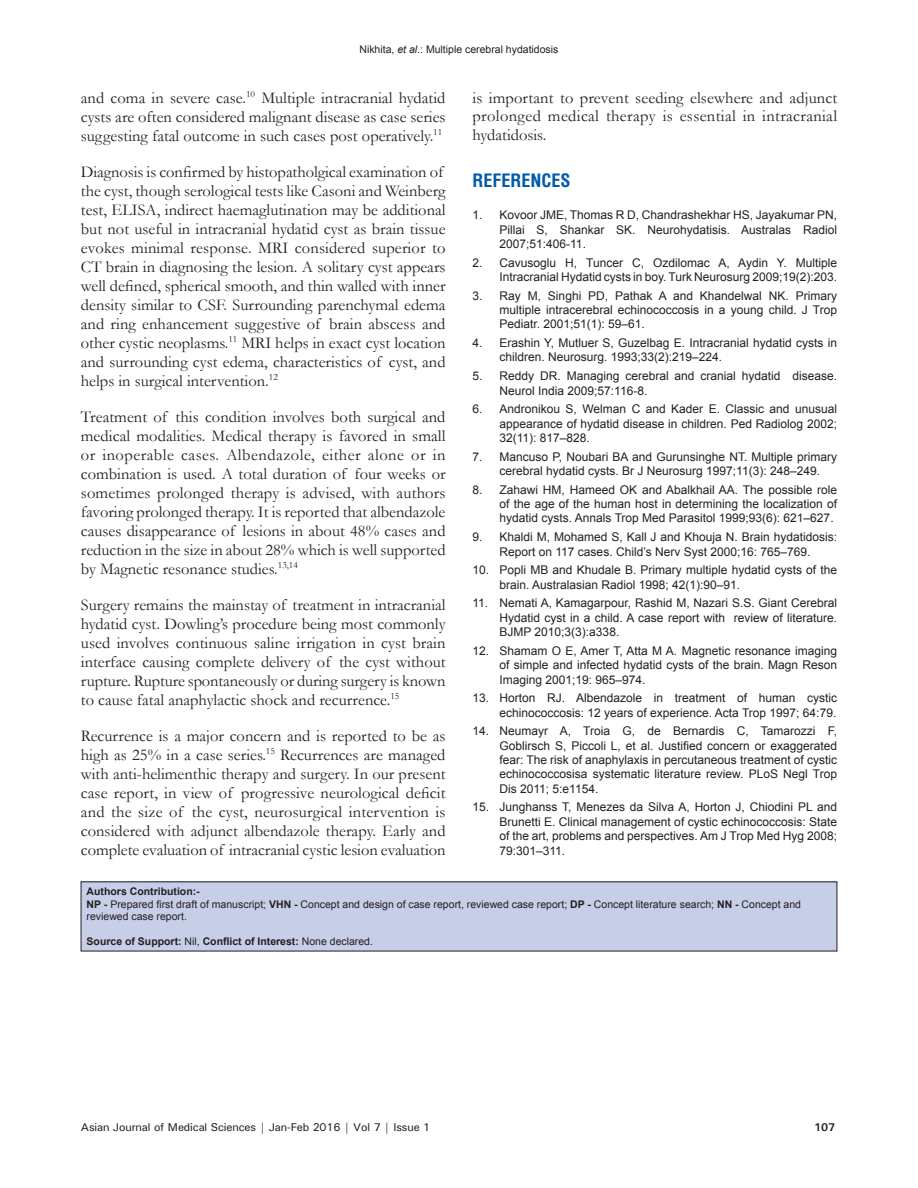
<style>
.page{position:relative;width:918px;height:1188px;background:#fff}
.page>*{position:absolute;margin:0;border:0;box-sizing:border-box;transform-origin:0 0}
.t1{font:700 condensed 18px "Helvetica";color:#015aaa}
.t2{font:16.5px/18.9px "Garamond";color:#231f20;text-align:justify}
.t3{font:12px/14.4px "Arial";color:#231f20;text-align:justify}
.t4{font:500 11.25px "Univers";letter-spacing:-.01em;color:#231f20}
.t5{font:700 11.25px "Univers";color:#231f20}
.t6{font:10.5px/12.6px "Arial";color:#231f20}
.t7{font:700 10.5px "Arial";color:#231f20}
.s1{font-style:italic}
.s2{font-weight:700}
.s3{font-weight:400}
</style>
<div class="page">
<div style="left:81px;top:882px;width:756px;height:69px;background:#c7cee8"></div>
<p class="t6" style="left:359px;top:43px;width:200px">Nikhita, <span class="s1">et al</span>.: Multiple cerebral hydatidosis</p>
<p class="t2" style="left:81px;top:88px;width:366px">and coma in severe case.<sup>10</sup> Multiple intracranial hydatid cysts are often considered malignant disease as case series suggesting fatal outcome in such cases post operatively.<sup>11</sup></p>
<p class="t2" style="left:81px;top:162px;width:366px;text-align:left">Diagnosis is confirmed by histopatholgical examination of the cyst, though serological tests like Casoni and Weinberg test, ELISA, indirect haemaglutination may be additional but not useful in intracranial hydatid cyst as brain tissue evokes minimal response. MRI considered superior to CT brain in diagnosing the lesion. A solitary cyst appears well defined, spherical smooth, and thin walled with inner density similar to CSF. Surrounding parenchymal edema and ring enhancement suggestive of brain abscess and other cystic neoplasms.<sup>11</sup> MRI helps in exact cyst location and surrounding cyst edema, characteristics of cyst, and helps in surgical intervention.<sup>12</sup></p>
<p class="t2" style="left:81px;top:407px;width:366px">Treatment of this condition involves both surgical and medical modalities. Medical therapy is favored in small or inoperable cases. Albendazole, either alone or in combination is used. A total duration of four weeks or sometimes prolonged therapy is advised, with authors favoring prolonged therapy. It is reported that albendazole causes disappearance of lesions in about 48% cases and reduction in the size in about 28% which is well supported by Magnetic resonance studies.<sup>13,14</sup></p>
<p class="t2" style="left:81px;top:595px;width:366px">Surgery remains the mainstay of treatment in intracranial hydatid cyst. Dowling’s procedure being most commonly used involves continuous saline irrigation in cyst brain interface causing complete delivery of the cyst without rupture. Rupture spontaneously or during surgery is known to cause fatal anaphylactic shock and recurrence.<sup>15</sup></p>
<p class="t2" style="left:81px;top:726px;width:366px">Recurrence is a major concern and is reported to be as high as 25% in a case series.<sup>15</sup> Recurrences are managed with anti-helimenthic therapy and surgery. In our present case report, in view of progressive neurological deficit and the size of the cyst, neurosurgical intervention is considered with adjunct albendazole therapy. Early and complete evaluation of intracranial cystic lesion evaluation</p>
<p class="t2" style="left:473px;top:88px;width:366px">is important to prevent seeding elsewhere and adjunct prolonged medical therapy is essential in intracranial hydatidosis.</p>
<p class="t1" style="left:472px;top:170px;width:100px">REFERENCES</p>
<p class="t3" style="left:500px;top:208px;width:339px;text-indent:-27px">1. Kovoor JME, Thomas R D, Chandrashekhar HS, Jayakumar PN, Pillai S, Shankar SK. Neurohydatisis. Australas Radiol 2007;51:406-11.</p>
<p class="t3" style="left:472px;top:255px;width:366px;text-align:right">2. Cavusoglu H, Tuncer C, Ozdilomac A, Aydin Y. Multiple<br>Intracranial Hydatid cysts in boy. Turk Neurosurg 2009;19(2):203.</p>
<p class="t3" style="left:500px;top:288px;width:339px;text-indent:-27px">3. Ray M, Singhi PD, Pathak A and Khandelwal NK. Primary multiple intracerebral echinococcosis in a young child. J Trop Pediatr. 2001;51(1): 59–61.</p>
<p class="t3" style="left:500px;top:336px;width:339px;text-indent:-27px">4. Erashin Y, Mutluer S, Guzelbag E. Intracranial hydatid cysts in children. Neurosurg. 1993;33(2):219–224.</p>
<p class="t3" style="left:500px;top:369px;width:339px;text-indent:-27px">5. Reddy DR. Managing cerebral and cranial hydatid disease.<br>Neurol India 2009;57:116-8.</p>
<p class="t3" style="left:500px;top:402px;width:339px;text-indent:-27px">6. Andronikou S, Welman C and Kader E. Classic and unusual appearance of hydatid disease in children. Ped Radiolog 2002; 32(11): 817–828.</p>
<p class="t3" style="left:500px;top:449px;width:339px;text-indent:-27px">7. Mancuso P, Noubari BA and Gurunsinghe NT. Multiple primary cerebral hydatid cysts. Br J Neurosurg 1997;11(3): 248–249.</p>
<p class="t3" style="left:500px;top:482px;width:339px;text-indent:-27px">8. Zahawi HM, Hameed OK and Abalkhail AA. The possible role of the age of the human host in determining the localization of hydatid cysts. Annals Trop Med Parasitol 1999;93(6): 621–627.</p>
<p class="t3" style="left:472px;top:530px;width:366px;text-align:center">9. Khaldi M, Mohamed S, Kall J and Khouja N. Brain hydatidosis:<br>Report on 117 cases. Child’s Nerv Syst 2000;16: 765–769.</p>
<p class="t3" style="left:500px;top:563px;width:339px;text-indent:-27px">10. Popli MB and Khudale B. Primary multiple hydatid cysts of the brain. Australasian Radiol 1998; 42(1):90–91.</p>
<p class="t3" style="left:500px;top:596px;width:339px;text-indent:-27px">11. Nemati A, Kamagarpour, Rashid M, Nazari S.S. Giant Cerebral Hydatid cyst in a child. A case report with review of literature.<br>BJMP 2010;3(3):a338.</p>
<p class="t3" style="left:500px;top:643px;width:339px;text-indent:-27px">12. Shamam O E, Amer T, Atta M A. Magnetic resonance imaging of simple and infected hydatid cysts of the brain. Magn Reson Imaging 2001;19: 965–974.</p>
<p class="t3" style="left:472px;top:691px;width:366px;text-align:right">13. Horton RJ. Albendazole in treatment of human cystic echinococcosis: 12 years of experience. Acta Trop 1997; 64:79.</p>
<p class="t3" style="left:500px;top:724px;width:339px;text-indent:-27px">14. Neumayr A, Troia G, de Bernardis C, Tamarozzi F, Goblirsch S, Piccoli L, et al. Justified concern or exaggerated fear: The risk of anaphylaxis in percutaneous treatment of cystic echinococcosisa systematic literature review. PLoS Negl Trop Dis 2011; 5:e1154.</p>
<p class="t3" style="left:500px;top:800px;width:339px;text-indent:-27px">15. Junghanss T, Menezes da Silva A, Horton J, Chiodini PL and Brunetti E. Clinical management of cystic echinococcosis: State of the art, problems and perspectives. Am J Trop Med Hyg 2008; 79:301–311.</p>
<p class="t6" style="left:87px;top:885px;width:716px"><span class="s2">Authors Contribution:-<br>NP -</span> Prepared first draft of manuscript; <span class="s2">VHN -</span> Concept and design of case report, reviewed case report; <span class="s2">DP -</span> Concept literature search; <span class="s2">NN -</span> Concept and reviewed case report.</p>
<p class="t7" style="left:87px;top:936px;width:288px">Source of Support: <span class="s3">Nil,</span> Conflict of Interest: <span class="s3">None declared.</span></p>
<p class="t4" style="left:81px;top:1120px;width:351px">Asian Journal of Medical Sciences | Jan-Feb 2016 | Vol 7 | Issue 1</p>
<p class="t5" style="left:814px;top:1120px;width:23px">107</p>
</div>
